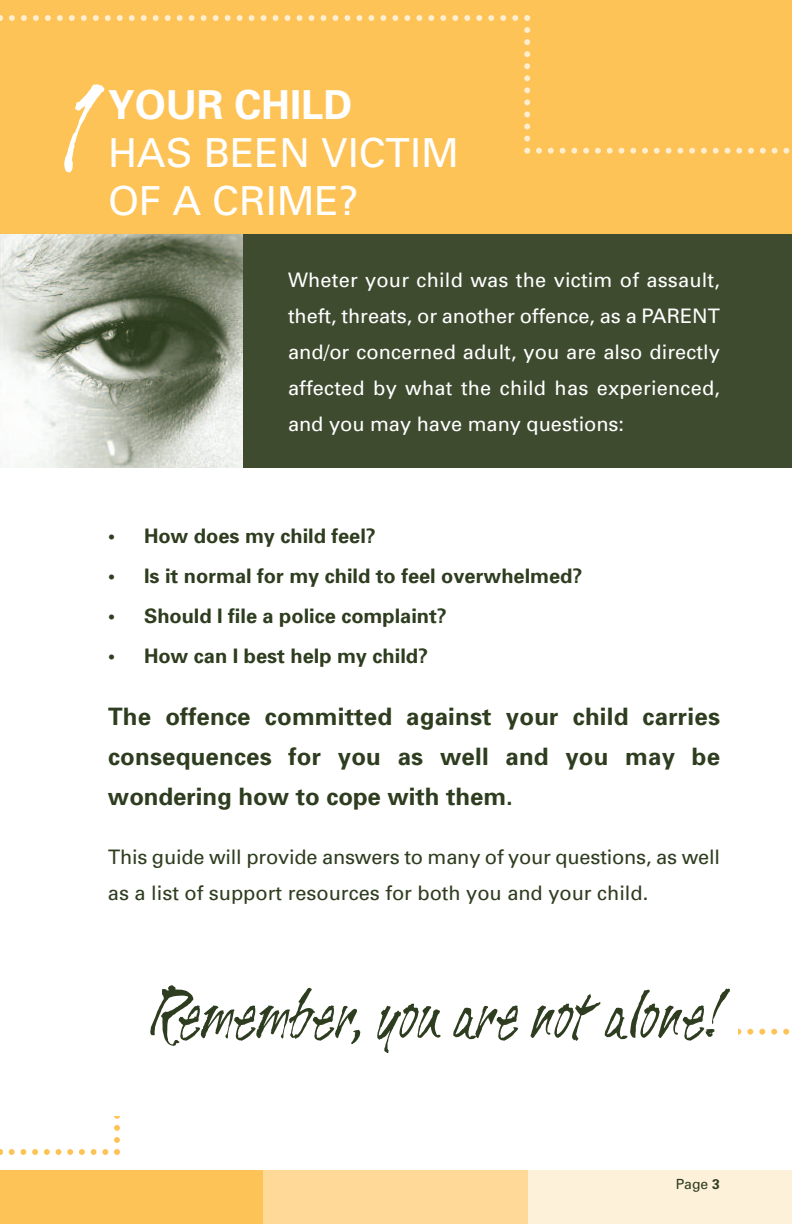
<style>
.page{position:relative;width:792px;height:1224px;background:#fff}
.page>*{position:absolute;margin:0;border:0;box-sizing:border-box;transform-origin:0 0}
.t1{font:128px "Tiger Rag Plain";color:#fff}
.t2{font:76px "Tiger Rag Plain";color:#2e3d1f}
.t3{font:40px/48px "Univers";color:#fff}
.t4{font:700 40px "Univers";color:#fff}
.t5{font:700 24px/40px "Univers";letter-spacing:.005em;color:#2e3d1f;text-align:justify}
.t6{font:20px/36px "Univers";letter-spacing:.005em;color:#fff;text-align:justify}
.t7{font:700 20px "Univers";color:#2e3d1f}
.t8{font:20px/36px "Univers";letter-spacing:-.01em;color:#2e3d1f}
.t9{font:14px "Univers";color:#2e3d1f}
.s1{font-weight:700}
</style>
<div class="page">
<div style="left:0;top:0;width:792px;height:234px;background:#fec357"></div>
<div style="left:0;top:1170px;width:264px;height:54px;background:#fec357"></div>
<div style="left:528px;top:1170px;width:264px;height:54px;background:#fef1d9"></div>
<div style="left:264px;top:1170px;width:264px;height:54px;background:#fed998"></div>
<svg style="left:0;top:1029px;width:790px;height:126px"></svg>
<div style="left:90px;top:234px;width:648px;height:882px;background:#fff"></div>
<svg style="left:0;top:15px;width:790px;height:139px"></svg>
<div style="left:90px;top:234px;width:702px;height:234px;background:#3e4b2f"></div>
<img style="left:0;top:234px;width:243px;height:234px">
<h1 class="t1" style="left:65px;top:86px;width:27px">1</h1>
<h3 class="t4" style="left:108px;top:90px;width:246px">YOUR CHILD</h3>
<h3 class="t3" style="left:108px;top:132px;width:352px">HAS BEEN VICTIM<br>OF A CRIME?</h3>
<p class="t6" style="left:288px;top:264px;width:434px">Wheter your child was the victim of assault, theft, threats, or another offence, as a PARENT and/or concerned adult, you are also directly affected by what the child has experienced, and you may have many questions:</p>
<p class="t7" style="left:108px;top:528px;width:269px">• How does my child feel?</p>
<p class="t7" style="left:108px;top:568px;width:476px">• Is it normal for my child to feel overwhelmed?</p>
<p class="t7" style="left:108px;top:608px;width:340px">• Should I file a police complaint?</p>
<p class="t7" style="left:108px;top:648px;width:322px">• How can I best help my child?</p>
<p class="t5" style="left:108px;top:698px;width:614px">The offence committed against your child carries consequences for you as well and you may be wondering how to cope with them.</p>
<p class="t8" style="left:108px;top:841px;width:614px">This guide will provide answers to many of your questions, as well as a list of support resources for both you and your child.</p>
<h2 class="t2" style="left:151px;top:989px;width:571px">Remember, youarenot alone!</h2>
<p class="t9" style="left:676px;top:1179px;width:46px">Page <span class="s1">3</span></p>
</div>
